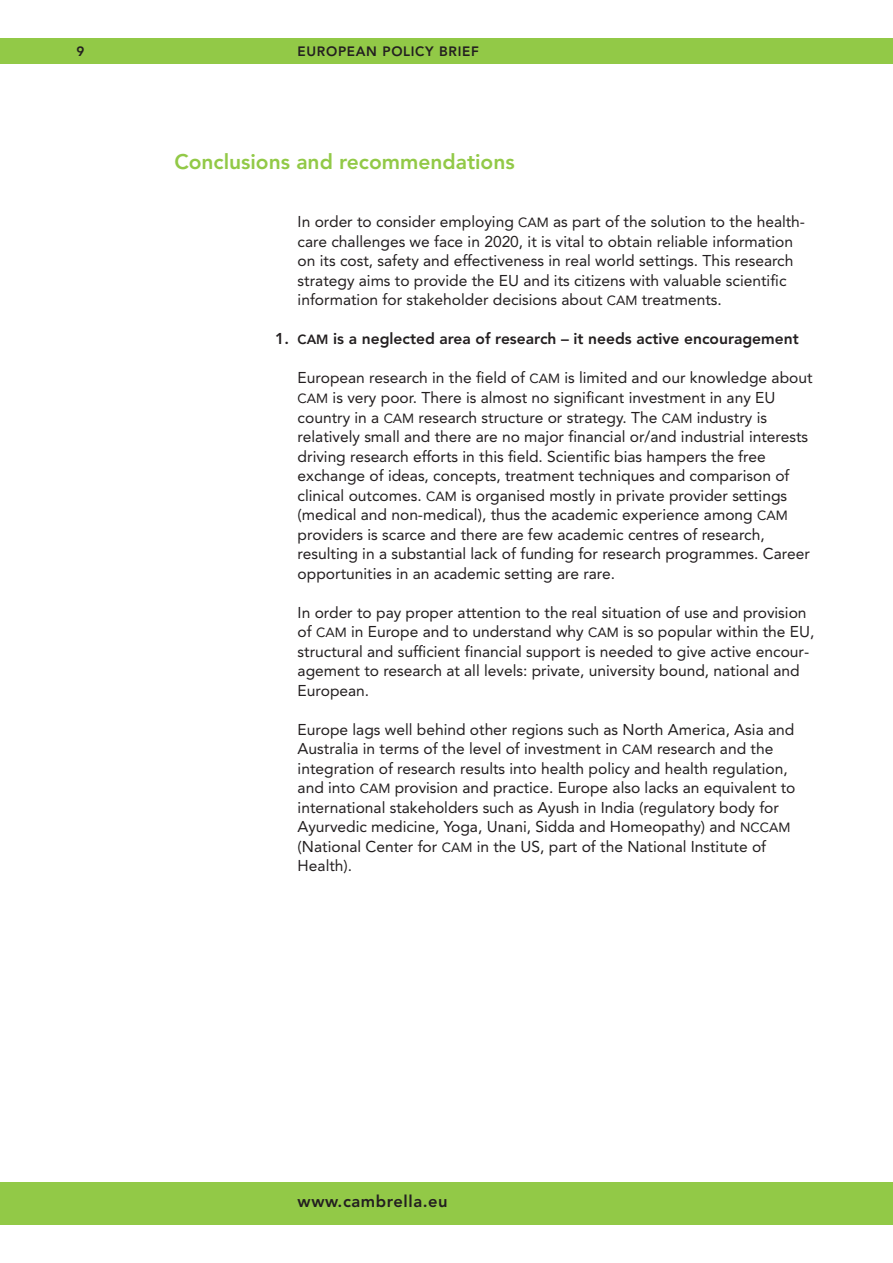
<style>
.page{position:relative;width:893px;height:1263px;background:#fff}
.page>*{position:absolute;margin:0;border:0;box-sizing:border-box;transform-origin:0 0}
.t1{font:800 21px "Avenir";color:#92c947}
.t2{font:800 16.5px "Avenir";letter-spacing:.035em;color:#231f20}
.t3{font:15.6px/19.5px "Avenir";color:#231f20}
.t4{font:800 15.6px "Avenir";color:#231f20}
.t5{font:800 13.5px "Avenir";letter-spacing:.05em;color:#231f20}
.s1{font-size:13.2px}
</style>
<div class="page">
<div style="left:0;top:38px;width:893px;height:26px;background:#92c947"></div>
<div style="left:0;top:1182px;width:893px;height:43px;background:#92c947"></div>
<p class="t5" style="left:77px;top:46px;width:9px">9</p>
<p class="t5" style="left:298px;top:46px;width:183px">EUROPEAN POLICY BRIEF</p>
<h1 class="t1" style="left:174px;top:153px;width:342px">Conclusions and recommendations</h1>
<p class="t3" style="left:298px;top:214px;width:509px">In order to consider employing <span class="s1">CAM</span> as part of the solution to the health&shy;care challenges we face in 2020, it is vital to obtain reliable information on its cost, safety and effectiveness in real world settings. This research strategy aims to provide the EU and its citizens with valuable scientific information for stakeholder decisions about <span class="s1">CAM</span> treatments.</p>
<p class="t4" style="left:275px;top:333px;width:525px">1. <span class="s1">CAM</span> is a neglected area of research – it needs active encouragement</p>
<p class="t3" style="left:298px;top:370px;width:516px">European research in the field of <span class="s1">CAM</span> is limited and our knowledge about <span class="s1">CAM</span> is very poor. There is almost no significant investment in any EU country in a <span class="s1">CAM</span> research structure or strategy. The <span class="s1">CAM</span> industry is relatively small and there are no major financial or/and industrial interests driving research efforts in this field. Scientific bias hampers the free exchange of ideas, concepts, treatment techniques and comparison of clinical outcomes. <span class="s1">CAM</span> is organised mostly in private provider settings (medical and non-medical), thus the academic experience among <span class="s1">CAM </span>providers is scarce and there are few academic centres of research, resulting in a substantial lack of funding for research programmes. Career opportunities in an academic setting are rare.</p>
<p class="t3" style="left:298px;top:604px;width:518px">In order to pay proper attention to the real situation of use and provision of <span class="s1">CAM</span> in Europe and to understand why <span class="s1">CAM</span> is so popular within the EU, structural and sufficient financial support is needed to give active encour&shy;agement to research at all levels: private, university bound, national and European.</p>
<p class="t3" style="left:298px;top:721px;width:499px">Europe lags well behind other regions such as North America, Asia and Australia in terms of the level of investment in <span class="s1">CAM</span> research and the integration of research results into health policy and health regulation, and into <span class="s1">CAM</span> provision and practice. Europe also lacks an equivalent to international stakeholders such as Ayush in India (regulatory body for Ayurvedic medicine, Yoga, Unani, Sidda and Homeopathy) and <span class="s1">NCCAM </span>(National Center for <span class="s1">CAM</span> in the US, part of the National Institute of Health).</p>
<p class="t2" style="left:298px;top:1195px;width:152px">www.cambrella.eu</p>
</div>
